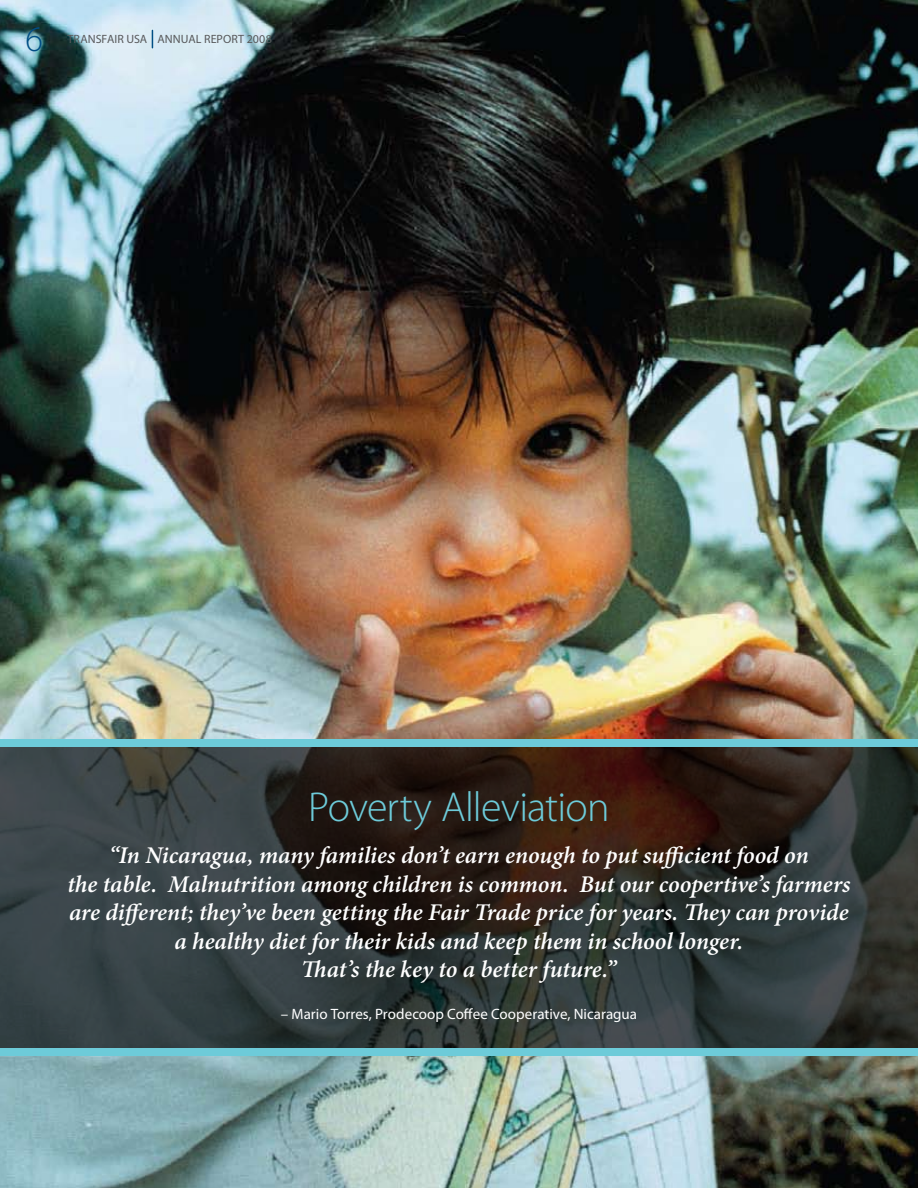
<style>
.page{position:relative;width:918px;height:1188px;background:#fff}
.page>*{position:absolute;margin:0;border:0;box-sizing:border-box;transform-origin:0 0}
.t1{font:300 42px "Myriad Pro";letter-spacing:-.02em;color:#6dcbd9}
.t2{font:300 36px "Myriad Pro";color:#004e85}
.t3{font:italic 600 24px/28.5px "Minion Pro";color:#fff;text-align:center}
.t4{font:15px "Myriad Pro";color:#fff}
.t5{font:12px "Myriad Pro";letter-spacing:.005em;color:#58595b}
</style>
<div class="page">
<img style="left:0;top:0;width:918px;height:1188px">
<svg style="left:0;top:747px;width:918px;height:301px;background:#303230"></svg>
<div style="left:0;top:740px;width:918px;height:7px;background:#6dcbd9"></div>
<div style="left:0;top:1048px;width:918px;height:8px;background:#6dcbd9"></div>
<svg style="left:152px;top:30px;width:1px;height:18px"></svg>
<h2 class="t2" style="left:26px;top:20px;width:19px">6</h2>
<p class="t5" style="left:68px;top:33px;width:14px">Trans</p>
<p class="t5" style="left:102px;top:33px;width:72px">Fair USA Annual</p>
<p class="t5" style="left:204px;top:33px;width:15px">Report</p>
<p class="t5" style="left:247px;top:33px;width:27px">2008</p>
<h1 class="t1" style="left:308px;top:784px;width:303px">Poverty Alleviation</h1>
<p class="t3" style="left:68px;top:841px;width:784px">“In Nicaragua, many families don’t earn enough to put sufficient food on<br>the table. Malnutrition among children is common. But our coopertive’s farmers are different; they’ve been getting the Fair Trade price for years. They can provide a healthy diet for their kids and keep them in school longer.<br>That’s the key to a better future.”</p>
<p class="t4" style="left:281px;top:1006px;width:358px">– Mario Torres, Prodecoop Coffee Cooperative, Nicaragua</p>
</div>
